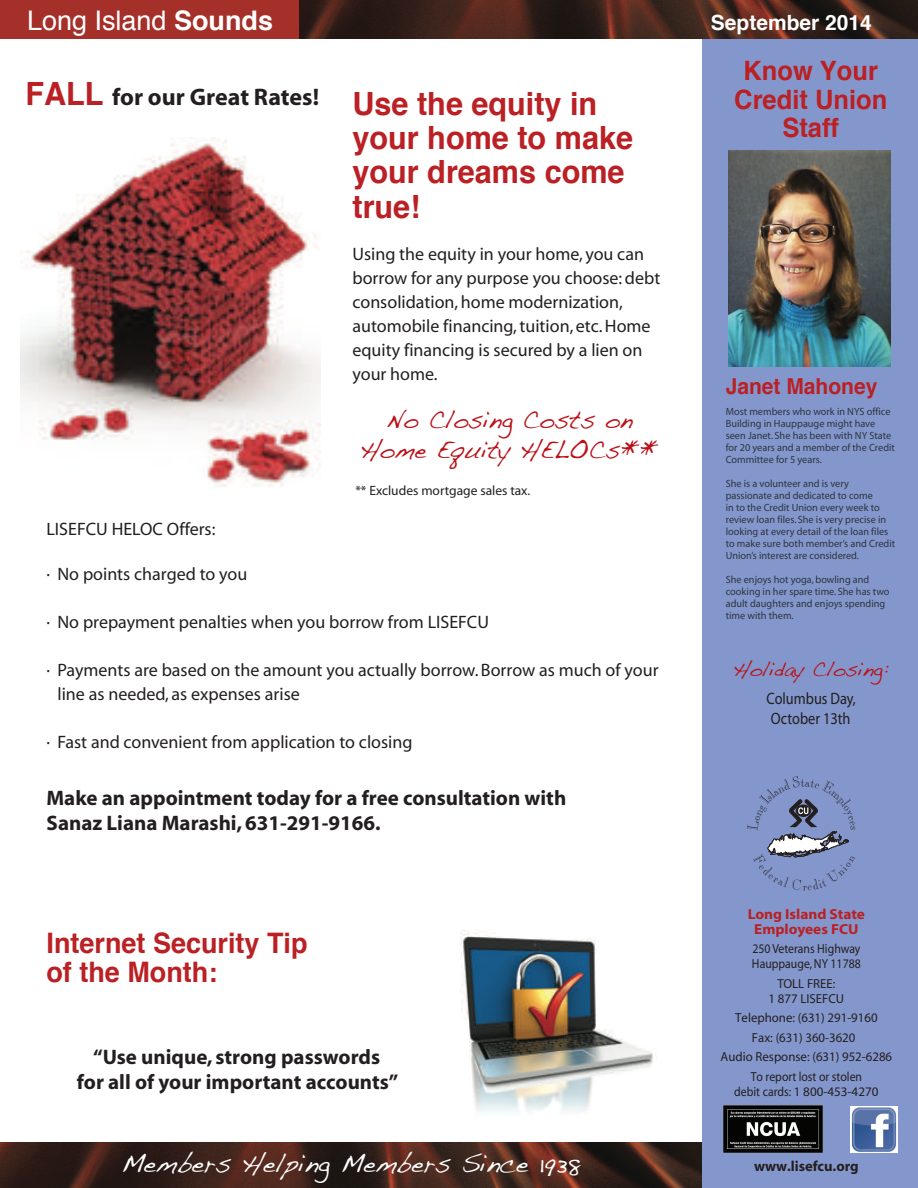
<style>
.page{position:relative;width:918px;height:1188px;background:#fff}
.page>*{position:absolute;margin:0;border:0;box-sizing:border-box;transform-origin:0 0}
.t1{font:700 31.95px/34.2px "Helvetica";color:#ba2024;scale:.96 1}
.t2{font:700 28.2px/28.5px "Helvetica";color:#ba2024;scale:.96 1}
.t3{font:27px "Helvetica";color:#fff}
.t4{font:26.7px "Handwriting Dakota";color:#fff;scale:.96 1}
.t5{font:700 26.7px/28.5px "Helvetica";color:#ba2024;text-align:center;scale:.96 1}
.t6{font:25.5px/30px "Handwriting Dakota";color:#bb1018;text-align:center;scale:.94 1}
.t7{font:700 24px "Myriad";color:#231f20}
.t8{font:700 21.9px "Helvetica";color:#ba2024;scale:.96 1}
.t9{font:700 21px/25.2px "Myriad";color:#231f20}
.t10{font:21px "Handwriting Dakota";color:#bb1018;scale:.96 1}
.t11{font:700 21px "Helvetica";color:#fff}
.t12{font:18px/24px "Myriad";color:#231f20}
.t13{font:16.5px/19.5px "Myriad";color:#211e1e;scale:.87 1}
.t14{font:700 14.55px/15px "Myriad";color:#ba2024;text-align:center;scale:1.05 1}
.t15{font:700 14.55px "Myriad";color:#231f20}
.t16{font:13.5px "Myriad";color:#231f20}
.t17{font:13.05px/19.5px "Myriad";color:#231f20;text-align:center}
.t18{font:13.05px/15px "Myriad";color:#231f20;scale:.9 1}
.t19{font:10.5px/12px "Myriad";color:#2c353f}
.s1{font-weight:700}
.s2{font-family:"Helvetica";font-size:31.95px;color:#ba2024}
</style>
<div class="page">
<img style="left:0;top:1142px;width:703px;height:46px">
<div style="left:703px;top:0;width:215px;height:1188px;background:#8497cc"></div>
<img style="left:298px;top:0;width:620px;height:38px">
<div style="left:0;top:0;width:298px;height:39px;background:#a52f29"></div>
<svg style="left:747px;top:776px;width:108px;height:114px"></svg>
<img style="left:723px;top:1106px;width:100px;height:47px">
<img style="left:850px;top:1106px;width:48px;height:46px">
<img style="left:20px;top:137px;width:300px;height:351px">
<img style="left:729px;top:150px;width:162px;height:216px">
<img style="left:460px;top:930px;width:193px;height:182px">
<h3 class="t3" style="left:27px;top:9px;width:248px">Long Island <span class="s1">Sounds</span></h3>
<h3 class="t11" style="left:711px;top:14px;width:163px">September 2014</h3>
<h3 class="t7" style="left:26px;top:85px;width:295px"><span class="s2">FALL</span> for our Great Rates!</h3>
<h1 class="t1" style="left:352px;top:89px;width:294px">Use the equity in your home to make your dreams come true!</h1>
<h3 class="t12" style="left:352px;top:242px;width:309px">Using the equity in your home, you can borrow for any purpose you choose: debt consolidation, home modernization, automobile financing, tuition, etc. Home equity financing is secured by a lien on your home.</h3>
<h3 class="t6" style="left:360px;top:405px;width:319px">No Closing Costs on<br>Home Equity HELOCs**</h3>
<p class="t16" style="left:355px;top:484px;width:177px">** Excludes mortgage sales tax.</p>
<h3 class="t12" style="left:46px;top:518px;width:170px">LISEFCU HELOC Offers:</h3>
<h3 class="t12" style="left:46px;top:563px;width:202px">· No points charged to you</h3>
<h3 class="t12" style="left:46px;top:611px;width:444px">· No prepayment penalties when you borrow from LISEFCU</h3>
<h3 class="t12" style="left:57px;top:659px;width:603px;text-indent:-11px">· Payments are based on the amount you actually borrow. Borrow as much of your line as needed, as expenses arise</h3>
<h3 class="t12" style="left:46px;top:731px;width:368px">· Fast and convenient from application to closing</h3>
<h3 class="t9" style="left:46px;top:786px;width:521px">Make an appointment today for a free consultation with<br>Sanaz Liana Marashi, 631-291-9166.</h3>
<h2 class="t2" style="left:46px;top:932px;width:273px">Internet Security Tip of the Month:</h2>
<h3 class="t9" style="left:77px;top:1045px;width:323px;text-align:center">“Use unique, strong passwords<br>for all of your important accounts”</h3>
<h3 class="t4" style="left:121px;top:1143px;width:481px">Members Helping Members Since 1938</h3>
<h3 class="t5" style="left:734px;top:59px;width:161px">Know Your<br>Credit Union<br>Staff</h3>
<h3 class="t8" style="left:726px;top:377px;width:160px">Janet Mahoney</h3>
<p class="t19" style="left:726px;top:406px;width:171px">Most members who work in NYS office<br>Building in Hauppauge might have seen Janet. She has been with NY State for 20 years and a member of the Credit<br>Committee for 5 years.</p>
<p class="t19" style="left:726px;top:478px;width:171px">She is a volunteer and is very passionate and dedicated to come<br>in to the Credit Union every week to review loan files. She is very precise in looking at every detail of the loan files to make sure both member’s and Credit Union’s interest are considered.</p>
<p class="t19" style="left:726px;top:574px;width:165px">She enjoys hot yoga, bowling and cooking in her spare time. She has two adult daughters and enjoys spending time with them.</p>
<h3 class="t10" style="left:733px;top:653px;width:163px">Holiday Closing:</h3>
<h3 class="t13" style="left:767px;top:690px;width:104px">Columbus Day,<br>October 13th</h3>
<h3 class="t14" style="left:748px;top:907px;width:113px">Long Island State<br>Employees FCU</h3>
<p class="t18" style="left:752px;top:942px;width:122px">250 Veterans Highway<br>Hauppauge, NY 11788</p>
<p class="t17" style="left:769px;top:977px;width:77px;line-height:15px">TOLL FREE:<br>1 877 LISEFCU</p>
<p class="t17" style="left:721px;top:1009px;width:173px">Telephone: (631) 291-9160<br>Fax: (631) 360-3620<br>Audio Response: (631) 952-6286<br>To report lost or stolen</p>
<p class="t18" style="left:734px;top:1085px;width:162px">debit cards: 1 800-453-4270</p>
<h3 class="t15" style="left:754px;top:1158px;width:106px">www.lisefcu.org</h3>
</div>
